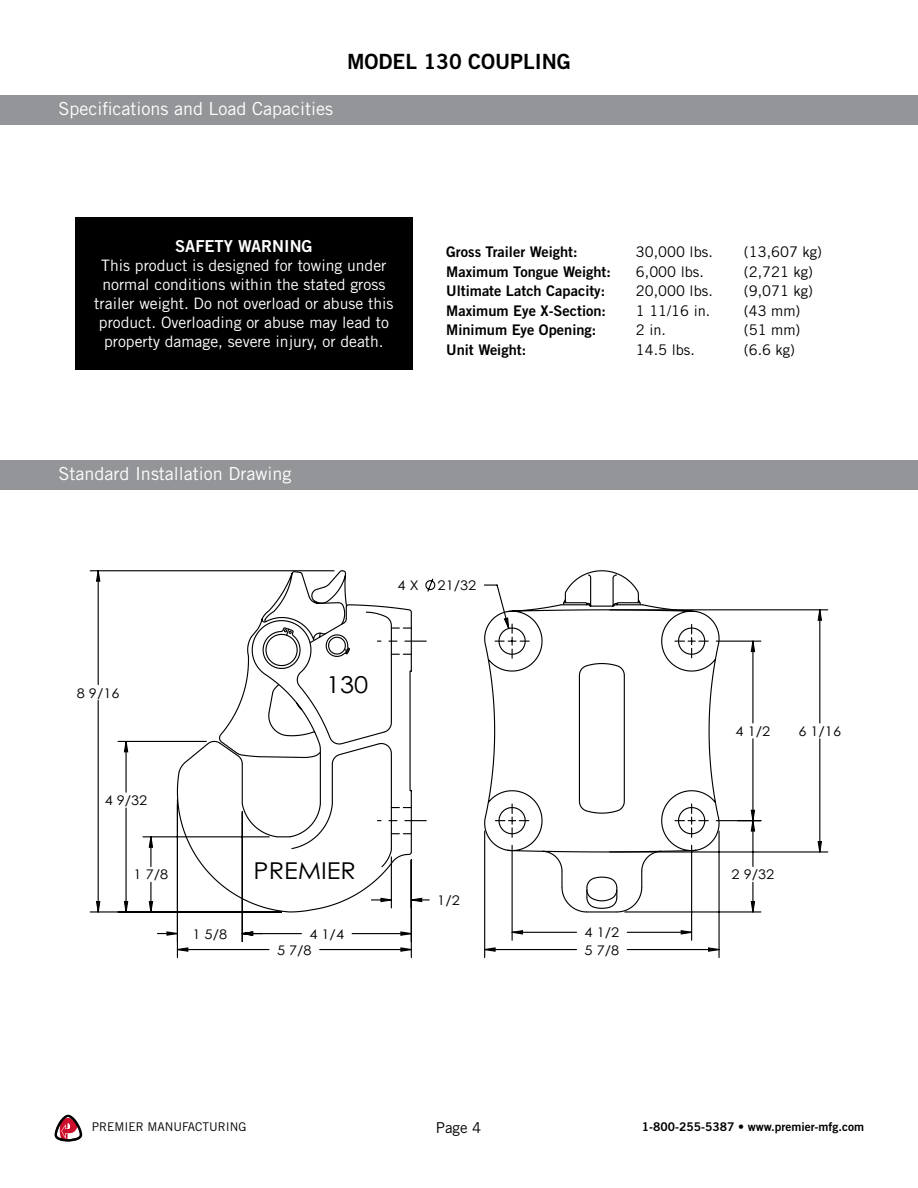
<style>
.page{position:relative;width:918px;height:1188px;background:#fff}
.page>*{position:absolute;margin:0;border:0;box-sizing:border-box;transform-origin:0 0}
.t1{font:23.25px "Century Gothic";color:#000;scale:1.09 1}
.t2{font:21px "Trade Gothic LT Std Bd 2";color:#000}
.t3{font:18px "Trade Gothic LT Std";color:#fff}
.t4{font:16.5px "Trade Gothic LT Std Bd 2";color:#fff}
.t5{font:15.75px/18.9px "Trade Gothic LT Std";color:#fff;text-align:center}
.t6{font:15px "Trade Gothic LT Std";color:#000}
.t7{font:14.7px/19.5px "Trade Gothic LT Std Bd 2";color:#000}
.t8{font:14.7px "Trade Gothic LT Std";color:#000}
.t9{font:13.35px/15.9px "Century Gothic";color:#000;scale:1.09 1}
.t10{font:12px "Trade Gothic LT Std Bd 2";color:#000}
.t11{font:12px "Trade Gothic LT Std";color:#000}
</style>
<div class="page">
<div style="left:0;top:95px;width:918px;height:30px;background:#939598"></div>
<div style="left:75px;top:217px;width:338px;height:153px;background:#000"></div>
<div style="left:0;top:460px;width:918px;height:30px;background:#939598"></div>
<svg style="left:97px;top:571px;width:724px;height:380px"></svg>
<svg style="left:54px;top:1114px;width:29px;height:28px"></svg>
<p class="t3" style="left:58px;top:97px;width:276px">Specifications and Load Capacities</p>
<h2 class="t2" style="left:347px;top:49px;width:225px">MODEL 130 COUPLING</h2>
<p class="t4" style="left:175px;top:236px;width:139px">SAFETY WARNING</p>
<p class="t5" style="left:94px;top:256px;width:301px">This product is designed for towing under normal conditions within the stated gross trailer weight. Do not overload or abuse this product. Overloading or abuse may lead to property damage, severe injury, or death.</p>
<p class="t3" style="left:58px;top:462px;width:235px">Standard Installation Drawing</p>
<p class="t7" style="left:446px;top:242px;width:166px">Gross Trailer Weight:<br>Maximum Tongue Weight:<br>Ultimate Latch Capacity:<br>Maximum Eye X-Section:<br>Minimum Eye Opening:<br>Unit Weight:</p>
<p class="t8" style="left:636px;top:243px;width:78px">30,000 lbs.</p>
<p class="t8" style="left:744px;top:243px;width:80px">(13,607 kg)</p>
<p class="t8" style="left:636px;top:262px;width:69px">6,000 lbs.</p>
<p class="t8" style="left:744px;top:262px;width:71px">(2,721 kg)</p>
<p class="t8" style="left:636px;top:282px;width:78px">20,000 lbs.</p>
<p class="t8" style="left:744px;top:282px;width:71px">(9,071 kg)</p>
<p class="t8" style="left:636px;top:302px;width:76px">1 11/16 in.</p>
<p class="t8" style="left:744px;top:302px;width:58px">(43 mm)</p>
<p class="t8" style="left:636px;top:321px;width:32px">2 in.</p>
<p class="t8" style="left:744px;top:321px;width:58px">(51 mm)</p>
<p class="t8" style="left:636px;top:341px;width:60px">14.5 lbs.</p>
<p class="t8" style="left:744px;top:341px;width:53px">(6.6 kg)</p>
<p class="t9" style="left:77px;top:685px;width:41px">8 9/16</p>
<p class="t9" style="left:398px;top:577px;width:21px">4 X</p>
<p class="t9" style="left:438px;top:577px;width:37px">21/32</p>
<h1 class="t1" style="left:326px;top:668px;width:40px">130</h1>
<p class="t9" style="left:105px;top:792px;width:41px">4 9/32</p>
<p class="t9" style="left:134px;top:866px;width:33px">1 7/8</p>
<p class="t9" style="left:193px;top:926px;width:33px">1 5/8</p>
<h1 class="t1" style="left:254px;top:854px;width:95px">PREMIER</h1>
<p class="t9" style="left:277px;top:926px;width:63px;text-indent:32px">4 1/4<br>5 7/8</p>
<p class="t9" style="left:437px;top:892px;width:22px">1/2</p>
<p class="t9" style="left:585px;top:924px;width:33px">4 1/2</p>
<p class="t9" style="left:585px;top:942px;width:33px">5 7/8</p>
<p class="t9" style="left:736px;top:723px;width:33px">4 1/2</p>
<p class="t9" style="left:798px;top:723px;width:41px">6 1/16</p>
<p class="t9" style="left:732px;top:866px;width:41px">2 9/32</p>
<p class="t11" style="left:92px;top:1120px;width:156px">PREMIER MANUFACTURING</p>
<p class="t6" style="left:436px;top:1119px;width:47px">Page 4</p>
<p class="t10" style="left:642px;top:1119px;width:224px">1-800-255-5387 • www.premier-mfg.com</p>
</div>
